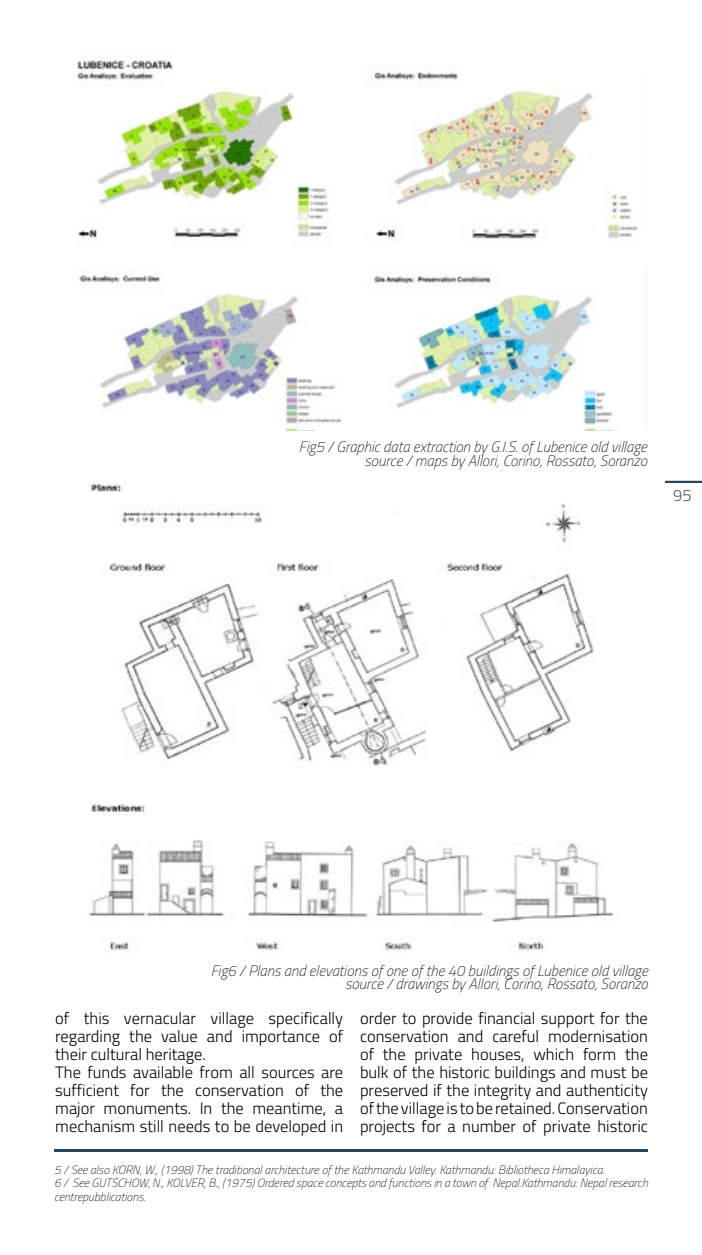
<style>
.page{position:relative;width:702px;height:1255px;background:#fff}
.page>*{position:absolute;margin:0;border:0;box-sizing:border-box;transform-origin:0 0}
.t1{font:300 16.5px/18px "Titillium";color:#000}
.t2{font:300 16.5px "Titillium";color:#58595b}
.t3{font:italic 100 15px/13.5px "Titillium";color:#000;text-align:right}
.t4{font:italic 100 12px/13.5px "Titillium";color:#000}
</style>
<div class="page">
<hr style="left:665px;top:480px;width:37px;height:2px;background:#58595b">
<hr style="left:665px;top:481px;width:37px;height:1px;background:#274459">
<img style="left:89px;top:483px;width:525px;height:468px">
<img style="left:77px;top:60px;width:561px;height:370px">
<hr style="left:54px;top:1149px;width:594px;height:2px;background:#274459">
<p class="t3" style="left:299px;top:439px;width:350px">Fig5 / Graphic data extraction by G.I.S. of Lubenice old village source / maps by Allori, Corino, Rossato, Soranzo</p>
<p class="t2" style="left:673px;top:483px;width:20px">95</p>
<p class="t3" style="left:211px;top:962px;width:439px">Fig6 / Plans and elevations of one of the 40 buildings of Lubenice old village source / drawings by Allori, Corino, Rossato, Soranzo</p>
<p class="t1" style="left:55px;top:1008px;width:289px">of this vernacular village specifically regarding the value and importance of their cultural heritage.<br>The funds available from all sources are sufficient for the conservation of the major monuments. In the meantime, a mechanism still needs to be developed in</p>
<p class="t1" style="left:360px;top:1008px;width:289px;text-align:justify">order to provide financial support for the conservation and careful modernisation of the private houses, which form the bulk of the historic buildings and must be preserved if the integrity and authenticity of the village is to be retained. Conservation projects for a number of private historic</p>
<p class="t4" style="left:54px;top:1162px;width:595px">5 / See also KORN, W., (1998) The traditional architecture of the Kathmandu Valley. Kathmandu: Bibliotheca Himalayica.<br>6 / See GUTSCHOW, N., KOLVER, B., (1975) Ordered space concepts and functions in a town of Nepal.Kathmandu: Nepal research centrepubblications.</p>
</div>
